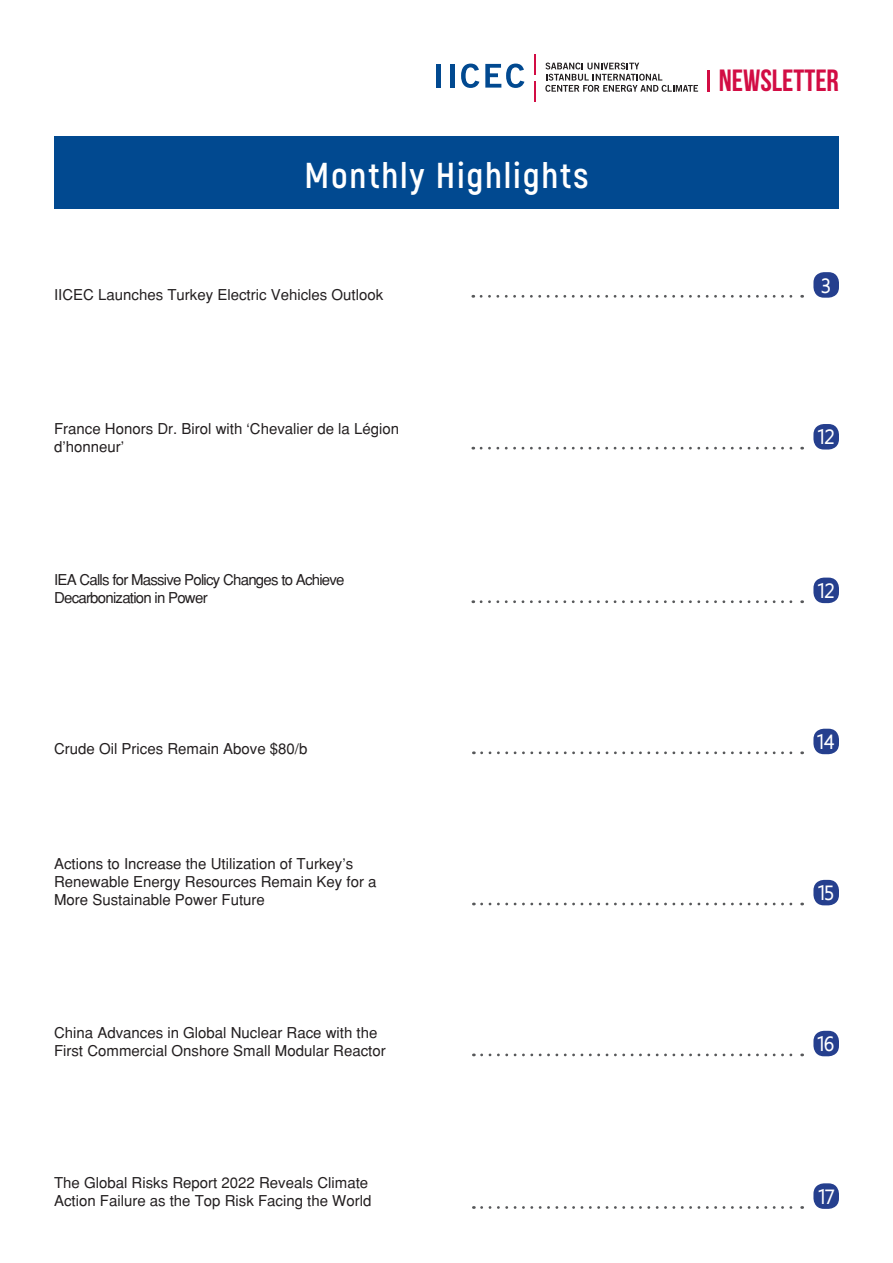
<style>
.page{position:relative;width:893px;height:1263px;background:#fff}
.page>*{position:absolute;margin:0;border:0;box-sizing:border-box;transform-origin:0 0}
.t1{font:700 36px "Akrobat";letter-spacing:.05em;color:#fff}
.t2{font:30.75px "Bebas Neue";color:#d20d44}
.t3{font:700 21px "Homizio";letter-spacing:.05em;color:#fff}
.t4{font:500 15px/18px "Helvetica";color:#231f20}
.t5{font:500 15px/18px "Helvetica";letter-spacing:-.05em;color:#231f20}
</style>
<div class="page">
<hr style="left:708px;top:70px;width:2px;height:21px;background:#d20d44">
<hr style="left:534px;top:54px;width:2px;height:21px;background:#d20d44">
<hr style="left:534px;top:81px;width:2px;height:21px;background:#d20d44">
<div style="left:436px;top:64px;width:5px;height:24px;background:#014990"></div>
<hr style="left:450px;top:64px;width:4px;height:24px;background:#014990">
<svg style="left:461px;top:64px;width:18px;height:24px"></svg>
<svg style="left:485px;top:64px;width:39px;height:24px"></svg>
<svg style="left:545px;top:63px;width:153px;height:29px"></svg>
<div style="left:54px;top:137px;width:785px;height:72px;background:#014990"></div>
<div style="left:813px;top:272px;width:26px;height:26px;background:#253f8e;border-radius:10px"></div>
<svg style="left:481px;top:295px;width:322px;height:3px"></svg>
<div style="left:813px;top:424px;width:26px;height:25px;background:#253f8e;border-radius:10px"></div>
<svg style="left:481px;top:447px;width:322px;height:2px"></svg>
<div style="left:813px;top:578px;width:26px;height:25px;background:#253f8e;border-radius:10px"></div>
<svg style="left:481px;top:600px;width:322px;height:3px"></svg>
<svg style="left:482px;top:751px;width:321px;height:3px"></svg>
<div style="left:813px;top:729px;width:26px;height:25px;background:#253f8e;border-radius:10px"></div>
<svg style="left:482px;top:903px;width:321px;height:2px"></svg>
<div style="left:813px;top:880px;width:26px;height:25px;background:#253f8e;border-radius:10px"></div>
<svg style="left:482px;top:1053px;width:321px;height:3px"></svg>
<div style="left:813px;top:1031px;width:26px;height:25px;background:#253f8e;border-radius:10px"></div>
<svg style="left:482px;top:1206px;width:321px;height:3px"></svg>
<div style="left:813px;top:1183px;width:26px;height:26px;background:#253f8e;border-radius:10px"></div>
<h1 class="t1" style="left:305px;top:153px;width:285px">Monthly Highlights</h1>
<p class="t4" style="left:54px;top:286px;width:331px">IICEC Launches Turkey Electric Vehicles Outlook</p>
<h2 class="t2" style="left:719px;top:64px;width:122px">NEWSLETTER</h2>
<h3 class="t3" style="left:822px;top:273px;width:10px">3</h3>
<p class="t4" style="left:54px;top:420px;width:347px">France Honors Dr. Birol with ‘Chevalier de la Légion d’honneur’</p>
<h3 class="t3" style="left:818px;top:425px;width:17px">12</h3>
<p class="t5" style="left:54px;top:571px;width:292px">IEA Calls for Massive Policy Changes to Achieve<br>Decarbonization in Power</p>
<h3 class="t3" style="left:818px;top:578px;width:17px">12</h3>
<p class="t4" style="left:54px;top:740px;width:255px">Crude Oil Prices Remain Above $80/b</p>
<p class="t4" style="left:54px;top:855px;width:324px">Actions to Increase the Utilization of Turkey’s<br>Renewable Energy Resources Remain Key for a<br>More Sustainable Power Future</p>
<p class="t4" style="left:54px;top:1024px;width:333px">China Advances in Global Nuclear Race with the<br>First Commercial Onshore Small Modular Reactor</p>
<p class="t4" style="left:54px;top:1173px;width:319px">The Global Risks Report 2022 Reveals Climate<br>Action Failure as the Top Risk Facing the World</p>
<h3 class="t3" style="left:818px;top:730px;width:18px">14</h3>
<h3 class="t3" style="left:819px;top:881px;width:16px">15</h3>
<h3 class="t3" style="left:818px;top:1032px;width:18px">16</h3>
<h3 class="t3" style="left:819px;top:1184px;width:17px">17</h3>
</div>
